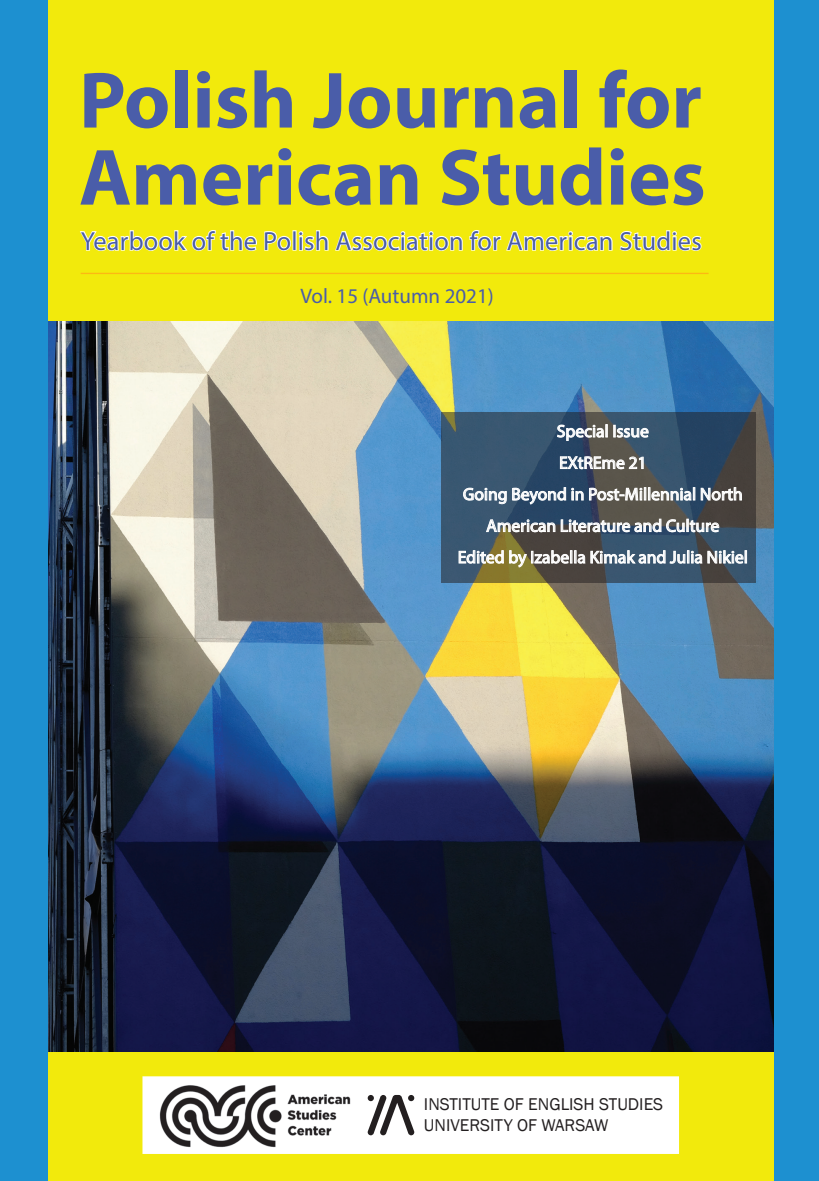
<style>
.page{position:relative;width:819px;height:1181px;background:#f2ea0c}
.page>*{position:absolute;margin:0;border:0;box-sizing:border-box;transform-origin:0 0}
.t1{font:700 80.5px/77px "Myriad Pro";color:#4a5da9}
.t2{font:26.25px "Myriad Pro";letter-spacing:.01em;color:#4a5da9}
.t3{font:21px "Myriad Pro";color:#4a5da9}
.t4{font:17.5px/31.5px "Myriad Pro";color:#fff;text-align:center}
.t5{font:17.5px/21px "Franklin Gothic";color:#231f20}
</style>
<div class="page">
<img style="left:47px;top:321px;width:727px;height:730px">
<div style="left:774px;top:0;width:45px;height:1181px;background:#1d90d0"></div>
<hr style="left:81px;top:273px;width:627px;height:1px;background:#fcb814">
<svg style="left:80px;top:230px;width:212px;height:21px"></svg>
<div style="left:292px;top:230px;width:4px;height:21px;border:2px solid #fff"></div>
<svg style="left:298px;top:230px;width:404px;height:43px"></svg>
<div style="left:0;top:0;width:47px;height:1181px;background:#1d90d0"></div>
<svg style="left:441px;top:413px;width:315px;height:170px;background:#374f64"></svg>
<svg style="left:556px;top:420px;width:51px;height:21px"></svg>
<svg style="left:613px;top:407px;width:36px;height:31px"></svg>
<svg style="left:559px;top:455px;width:85px;height:15px"></svg>
<svg style="left:458px;top:482px;width:289px;height:102px;background:#5f6a6f"></svg>
<div style="left:142px;top:1076px;width:537px;height:78px;background:#fff;border:2px solid #fff"></div>
<svg style="left:367px;top:1095px;width:47px;height:40px"></svg>
<img style="left:155px;top:1077px;width:196px;height:70px">
<h1 class="t1" style="left:79px;top:59px;width:628px">Polish Journal for<br>American Studies</h1>
<h2 class="t2" style="left:81px;top:225px;width:622px">Yearbook of the Polish Association for American Studies</h2>
<p class="t3" style="left:300px;top:283px;width:195px">Vol. 15 (Autumn 2021)</p>
<p class="t4" style="left:457px;top:415px;width:291px">Special Issue<br>EXtREme 21<br>Going Beyond in Post-Millennial North<br>American Literature and Culture<br>Edited by Izabella Kimak and Julia Nikiel</p>
<p class="t5" style="left:424px;top:1094px;width:241px">INSTITUTE OF ENGLISH STUDI ES<br>UNIVERSITY OF WARSAW</p>
</div>
